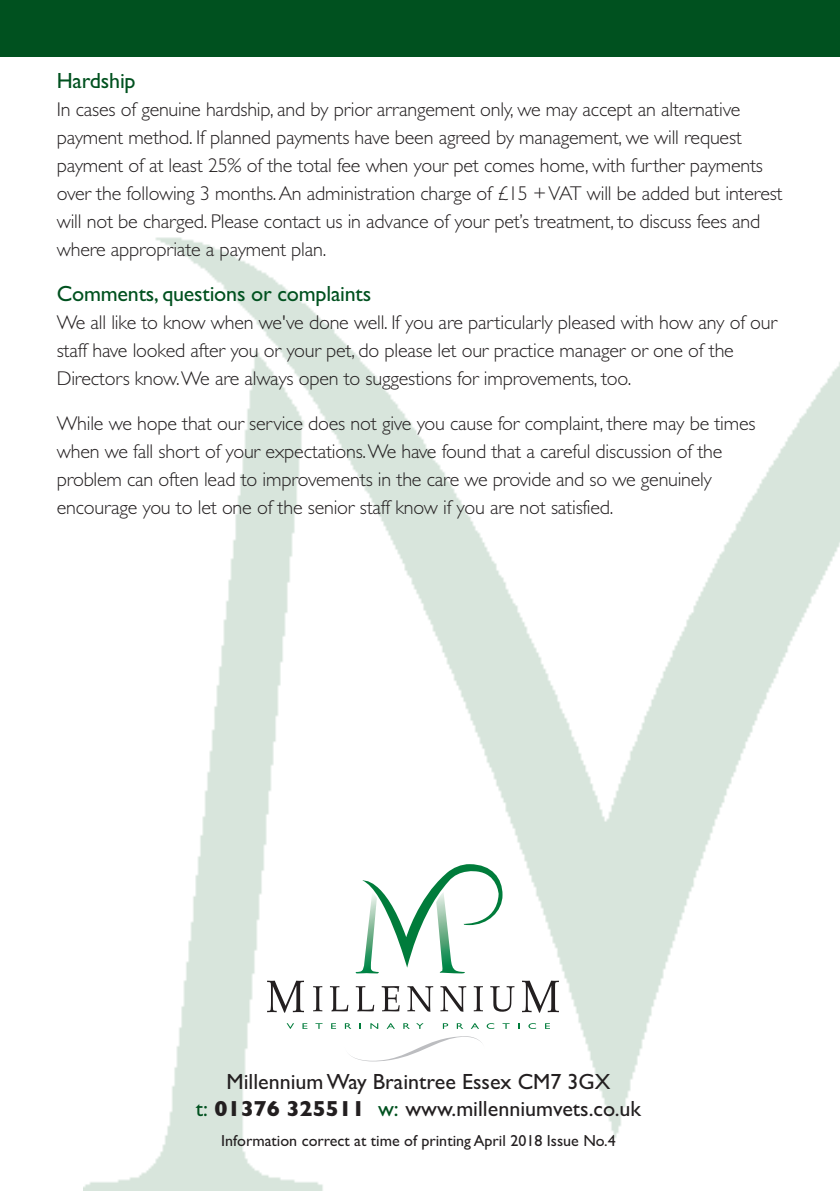
<style>
.page{position:relative;width:840px;height:1191px;background:#fff}
.page>*{position:absolute;margin:0;border:0;box-sizing:border-box;transform-origin:0 0}
.t1{font:22px/26.4px "Gill Sans";color:#231f20;text-align:center}
.t2{font:22px "Gill Sans";letter-spacing:-.01em;color:#00511f}
.t3{font:300 20px/28px "Gill Sans";letter-spacing:-.01em;color:#231f20}
.t4{font:16px "Gill Sans";color:#231f20}
.s1{color:#00511f}
.s2{font-weight:700}
</style>
<div class="page">
<img style="left:84px;top:237px;width:755px;height:954px">
<div style="left:0;top:0;width:839px;height:57px;background:#00511f"></div>
<svg style="left:267px;top:980px;width:37px;height:32px"></svg>
<svg style="left:313px;top:986px;width:9px;height:25px"></svg>
<svg style="left:330px;top:986px;width:18px;height:25px"></svg>
<svg style="left:355px;top:986px;width:19px;height:25px"></svg>
<svg style="left:381px;top:986px;width:18px;height:25px"></svg>
<svg style="left:407px;top:986px;width:26px;height:25px"></svg>
<svg style="left:440px;top:986px;width:26px;height:25px"></svg>
<svg style="left:473px;top:986px;width:9px;height:25px"></svg>
<svg style="left:490px;top:986px;width:24px;height:25px"></svg>
<svg style="left:521px;top:980px;width:37px;height:32px"></svg>
<svg style="left:355px;top:864px;width:147px;height:109px"></svg>
<svg style="left:286px;top:1023px;width:8px;height:6px"></svg>
<svg style="left:302px;top:1023px;width:5px;height:6px"></svg>
<svg style="left:315px;top:1023px;width:7px;height:6px"></svg>
<svg style="left:331px;top:1023px;width:5px;height:6px"></svg>
<svg style="left:502px;top:1023px;width:7px;height:6px"></svg>
<svg style="left:528px;top:1023px;width:8px;height:6px"></svg>
<svg style="left:544px;top:1023px;width:5px;height:6px"></svg>
<svg style="left:344px;top:1023px;width:150px;height:38px"></svg>
<p class="t2" style="left:57px;top:73px;width:80px">Hardship</p>
<p class="t3" style="left:57px;top:97px;width:727px">In cases of genuine hardship, and by prior arrangement only, we may accept an alternative payment method. If planned payments have been agreed by management, we will request payment of at least 25% of the total fee when your pet comes home, with further payments over the following 3 months. An administration charge of £15 + VAT will be added but interest will not be charged. Please contact us in advance of your pet’s treatment, to discuss fees and where appropriate a payment plan.</p>
<p class="t2" style="left:57px;top:286px;width:316px">Comments, questions or complaints</p>
<p class="t3" style="left:57px;top:310px;width:721px">We all like to know when we've done well. If you are particularly pleased with how any of our staff have looked after you or your pet, do please let our practice manager or one of the<br>Directors know. We are always open to suggestions for improvements, too.</p>
<p class="t3" style="left:57px;top:411px;width:700px">While we hope that our service does not give you cause for complaint, there may be times when we fall short of your expectations. We have found that a careful discussion of the problem can often lead to improvements in the care we provide and so we genuinely encourage you to let one of the senior staff know if you are not satisfied.</p>
<p class="t1" style="left:196px;top:1071px;width:446px">Millennium Way Braintree Essex CM7 3GX<br><span class="s1">t:</span> <span class="s2">01376 325511</span> <span class="s1">w:</span> www.millenniumvets.co.uk</p>
<p class="t4" style="left:221px;top:1135px;width:395px">Information correct at time of printing April 2018 Issue No.4</p>
</div>
